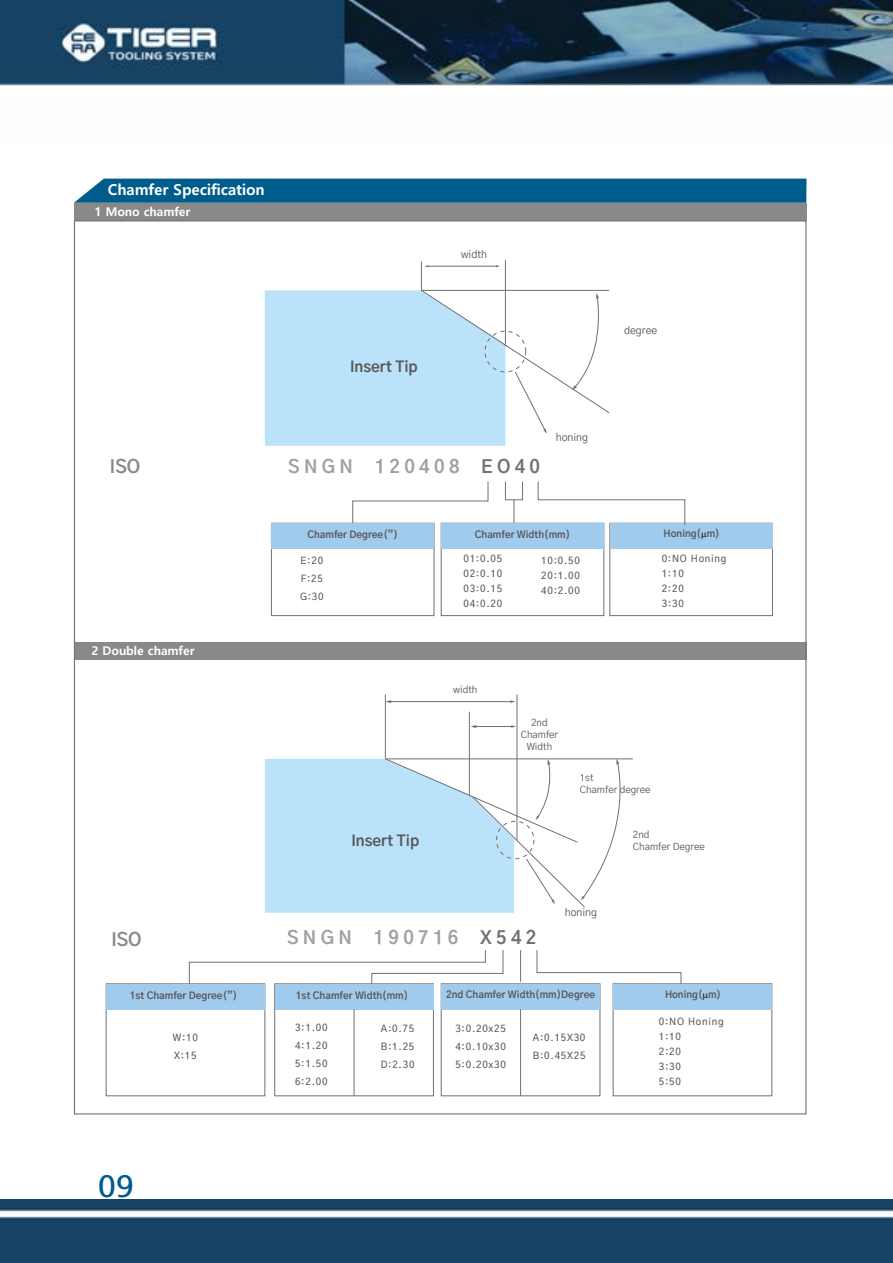
<style>
.page{position:relative;width:893px;height:1263px;background:#fff}
.page>*{position:absolute;margin:0;border:0;box-sizing:border-box;transform-origin:0 0}
.t1{font:700 30px "Nanum Gothic";color:#005d8b}
.t2{font:700 18px "Gothic A1";letter-spacing:.24em;color:#9fa0a0}
.t3{font:700 18px "Gothic A1";color:#898989}
.t4{font:700 15px "Malgun Gothic";color:#fff}
.t5{font:700 15px "Gothic A1";color:#595757}
.t6{font:700 12px "Malgun Gothic";color:#fff}
.t7{font:10.5px "Gothic A1";color:#595757}
.t8{font:500 9.75px/15px "Gothic A1";letter-spacing:.075em;color:#595757;text-align:justify}
.t9{font:700 9.75px "Gothic A1";color:#595757}
.t10{font:9.75px/12px "Gothic A1";color:#595757}
.s1{color:#727171}
</style>
<div class="page">
<hr style="left:505px;top:260px;width:1px;height:86px;background:#727171">
<svg style="left:265px;top:261px;width:345px;height:185px"></svg>
<div style="left:485px;top:331px;width:41px;height:41px;border:1px dashed #727171;border-radius:50%"></div>
<div style="left:271px;top:523px;width:163px;height:93px;border:1px solid #727171"></div>
<div style="left:271px;top:523px;width:163px;height:26px;background:#a1cbed"></div>
<div style="left:441px;top:523px;width:163px;height:93px;border:1px solid #727171"></div>
<div style="left:441px;top:523px;width:163px;height:26px;background:#a1cbed"></div>
<div style="left:609px;top:523px;width:164px;height:93px;border:1px solid #727171"></div>
<div style="left:610px;top:523px;width:162px;height:26px;background:#a1cbed"></div>
<svg style="left:352px;top:481px;width:137px;height:43px"></svg>
<div style="left:505px;top:481px;width:18px;height:19px;border:1px solid #727171"></div>
<svg style="left:514px;top:500px;width:1px;height:23px"></svg>
<svg style="left:537px;top:481px;width:149px;height:45px"></svg>
<div style="left:106px;top:983px;width:159px;height:113px;border:1px solid #727171"></div>
<div style="left:106px;top:984px;width:159px;height:25px;background:#a1cbed"></div>
<div style="left:274px;top:983px;width:160px;height:113px;border:1px solid #727171"></div>
<div style="left:275px;top:984px;width:158px;height:25px;background:#a1cbed"></div>
<div style="left:441px;top:983px;width:159px;height:113px;border:1px solid #727171"></div>
<div style="left:441px;top:984px;width:159px;height:25px;background:#a1cbed"></div>
<div style="left:613px;top:983px;width:159px;height:113px;border:1px solid #727171"></div>
<div style="left:613px;top:984px;width:159px;height:25px;background:#a1cbed"></div>
<svg style="left:265px;top:694px;width:363px;height:219px"></svg>
<hr style="left:386px;top:758px;width:247px;height:1px;background:#727171">
<hr style="left:520px;top:1009px;width:1px;height:87px;background:#727171">
<hr style="left:354px;top:1009px;width:1px;height:87px;background:#727171">
<svg style="left:189px;top:950px;width:315px;height:34px"></svg>
<hr style="left:520px;top:950px;width:1px;height:32px;background:#727171">
<svg style="left:536px;top:950px;width:146px;height:34px"></svg>
<div style="left:74px;top:179px;width:732px;height:24px;background:#005d8b"></div>
<div style="left:74px;top:203px;width:732px;height:18px;background:#898989"></div>
<div style="left:74px;top:642px;width:732px;height:18px;background:#898989"></div>
<img style="left:0;top:1199px;width:893px;height:64px">
<img style="left:0;top:0;width:893px;height:86px">
<h3 class="t4" style="left:108px;top:181px;width:158px">Chamfer Specification</h3>
<p class="t6" style="left:95px;top:204px;width:97px">1 Mono chamfer</p>
<p class="t7" style="left:461px;top:247px;width:28px">width</p>
<h2 class="t3" style="left:110px;top:452px;width:32px">ISO</h2>
<p class="t6" style="left:91px;top:644px;width:105px">2 Double chamfer</p>
<h2 class="t3" style="left:111px;top:925px;width:32px">ISO</h2>
<p class="t9" style="left:130px;top:988px;width:109px">1st Chamfer Degree(”)</p>
<p class="t8" style="left:173px;top:1027px;width:27px;line-height:18px">W:10<br>X:15</p>
<h3 class="t5" style="left:350px;top:354px;width:69px">Insert Tip</h3>
<h2 class="t2" style="left:288px;top:452px;width:253px">SNGN 120408 <span class="s1">EO40</span></h2>
<p class="t7" style="left:556px;top:429px;width:34px">honing</p>
<p class="t9" style="left:307px;top:527px;width:92px">Chamfer Degree(”)</p>
<p class="t9" style="left:475px;top:527px;width:97px">Chamfer Width(mm)</p>
<p class="t7" style="left:624px;top:322px;width:35px">degree</p>
<p class="t9" style="left:664px;top:526px;width:58px">Honing( m)</p>
<p class="t8" style="left:300px;top:551px;width:25px;line-height:18px">E:20<br>F:25<br>G:30</p>
<p class="t8" style="left:463px;top:551px;width:40px">01:0.05<br>02:0.10<br>03:0.15<br>04:0.20</p>
<p class="t8" style="left:541px;top:553px;width:40px">10:0.50<br>20:1.00<br>40:2.00</p>
<p class="t8" style="left:662px;top:551px;width:66px;text-align:left">0:NO Honing<br>1:10<br>2:20<br>3:30</p>
<p class="t10" style="left:453px;top:683px;width:26px">width</p>
<h3 class="t5" style="left:351px;top:829px;width:69px">Insert Tip</h3>
<p class="t10" style="left:521px;top:716px;width:39px;text-align:center">2nd<br>Chamfer<br>Width</p>
<p class="t10" style="left:580px;top:772px;width:72px">1st<br>Chamfer degree</p>
<p class="t10" style="left:633px;top:828px;width:73px">2nd<br>Chamfer Degree</p>
<p class="t7" style="left:565px;top:904px;width:34px">honing</p>
<h2 class="t2" style="left:287px;top:923px;width:251px">SNGN 190716 <span class="s1">X542</span></h2>
<p class="t9" style="left:446px;top:986px;width:151px">2nd Chamfer Width(mm)Degree</p>
<p class="t9" style="left:665px;top:986px;width:58px">Honing( m)</p>
<p class="t9" style="left:296px;top:988px;width:114px">1st Chamfer Width(mm)</p>
<p class="t8" style="left:295px;top:1018px;width:34px;line-height:18px">3:1.00<br>4:1.20<br>5:1.50<br>6:2.00</p>
<p class="t8" style="left:381px;top:1019px;width:35px;line-height:18px">A:0.75<br>B:1.25<br>D:2.30</p>
<p class="t8" style="left:659px;top:1013px;width:66px;text-align:left">0:NO Honing<br>1:10<br>2:20<br>3:30<br>5:50</p>
<p class="t8" style="left:455px;top:1019px;width:52px;line-height:18px">3:0.20x25<br>4:0.10x30<br>5:0.20x30</p>
<p class="t8" style="left:533px;top:1028px;width:54px;line-height:18px">A:0.15X30<br>B:0.45X25</p>
<h1 class="t1" style="left:98px;top:1171px;width:38px">09</h1>
</div>
